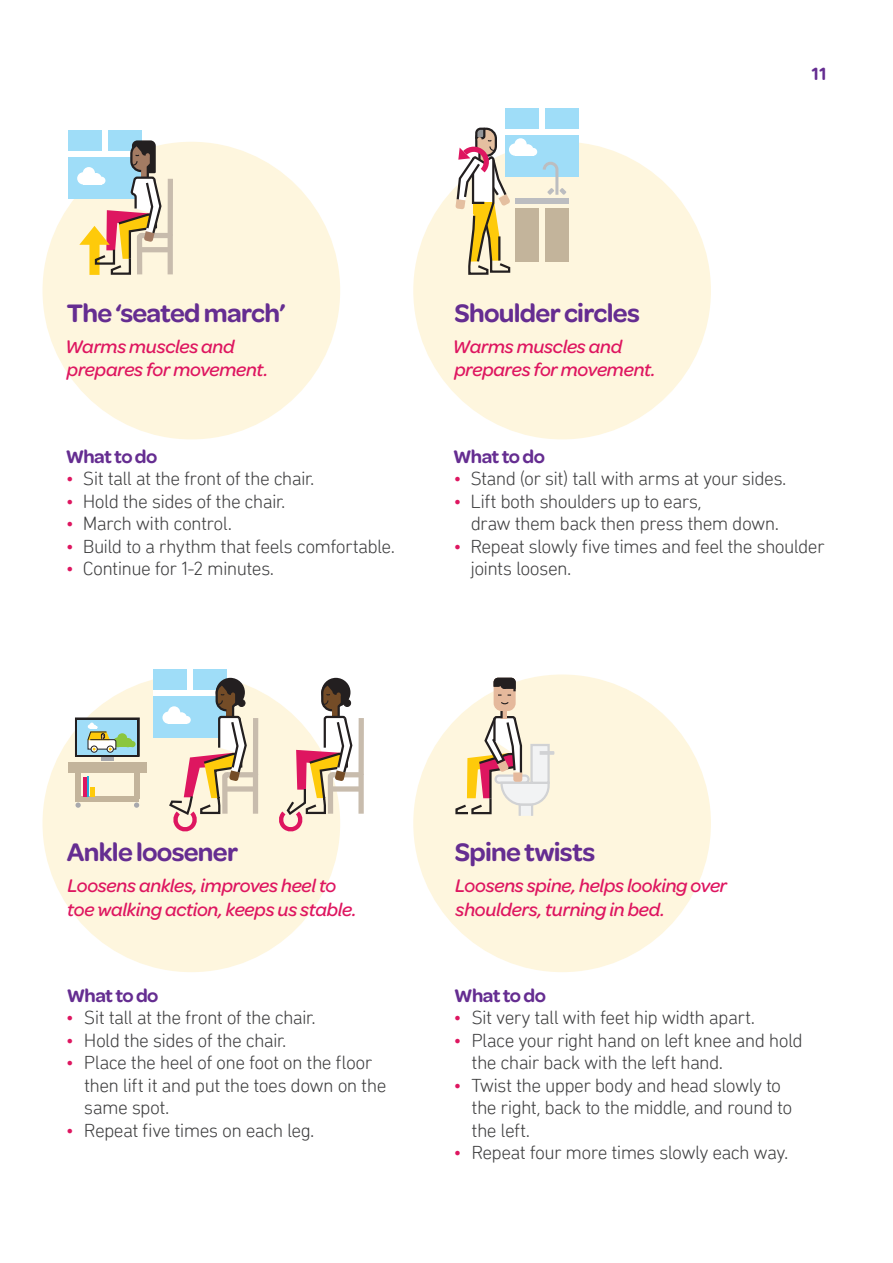
<style>
.page{position:relative;width:893px;height:1263px;background:#fff}
.page>*{position:absolute;margin:0;border:0;box-sizing:border-box;transform-origin:0 0}
.SUB-SUBHEADING{font:600 27px "Omnes Cyrillic";letter-spacing:-.025em;color:#652d91}
.BULLET_POINTS{font:300 19.5px/22.5px "DIN Next Rounded LT Pro";letter-spacing:-.035em;color:#3e3e3f}
.BENEFITS{font:italic 500 19.5px/23.4px "Omnes Cyrillic";letter-spacing:-.015em;color:#de1660}
.INSTRUCTIONS{font:600 19.5px "Omnes Cyrillic";letter-spacing:-.035em;color:#652d91}
.t1{font:700 18px "DIN Next Rounded LT Pro";color:#652d91}
.s1{color:#de1660}
</style>
<div class="page">
<div style="left:43px;top:142px;width:297px;height:297px;background:#fef6de;border-radius:50%"></div>
<div style="left:43px;top:674px;width:297px;height:298px;background:#fef6de;border-radius:50%"></div>
<div style="left:413px;top:142px;width:298px;height:297px;background:#fef6de;border-radius:50%"></div>
<div style="left:413px;top:674px;width:298px;height:298px;background:#fef6de;border-radius:50%"></div>
<div style="left:68px;top:130px;width:74px;height:69px;background:#9fddf8"></div>
<div style="left:68px;top:151px;width:74px;height:5px;background:#fff"></div>
<div style="left:102px;top:130px;width:5px;height:24px;background:#fff"></div>
<div style="left:168px;top:179px;width:5px;height:56px;background:#c8bcad"></div>
<div style="left:168px;top:235px;width:5px;height:39px;background:#c8bcad"></div>
<div style="left:142px;top:233px;width:28px;height:5px;background:#c8bcad"></div>
<div style="left:141px;top:247px;width:30px;height:5px;background:#c8bcad"></div>
<svg style="left:79px;top:139px;width:84px;height:136px"></svg>
<div style="left:77px;top:172px;width:12px;height:12px;background:#fff;border-radius:50%"></div>
<div style="left:90px;top:173px;width:12px;height:11px;background:#fff;border-radius:50%"></div>
<div style="left:98px;top:177px;width:7px;height:7px;background:#fff;border-radius:50%"></div>
<div style="left:83px;top:167px;width:12px;height:12px;background:#fff;border-radius:50%"></div>
<div style="left:83px;top:179px;width:19px;height:5px;background:#fff"></div>
<svg style="left:519px;top:815px;width:14px;height:1px"></svg>
<svg style="left:454px;top:677px;width:100px;height:138px"></svg>
<svg style="left:77px;top:720px;width:61px;height:35px"></svg>
<div style="left:75px;top:718px;width:65px;height:39px;border:1px solid #231f20"></div>
<div style="left:78px;top:720px;width:59px;height:34px;background:#9fddf8"></div>
<svg style="left:113px;top:737px;width:10px;height:10px"></svg>
<div style="left:123px;top:738px;width:10px;height:9px;background:#8bc63e;border-radius:50%"></div>
<div style="left:129px;top:741px;width:7px;height:6px;background:#8bc63e;border-radius:50%"></div>
<div style="left:117px;top:733px;width:10px;height:10px;background:#8bc63e;border-radius:50%"></div>
<hr style="left:118px;top:743px;width:15px;height:4px;background:#8bc63e">
<div style="left:153px;top:670px;width:74px;height:68px;background:#9fddf8"></div>
<div style="left:153px;top:690px;width:74px;height:5px;background:#fff"></div>
<div style="left:188px;top:670px;width:5px;height:23px;background:#fff"></div>
<div style="left:358px;top:718px;width:6px;height:57px;background:#c8bcad"></div>
<div style="left:358px;top:774px;width:6px;height:40px;background:#c8bcad"></div>
<div style="left:322px;top:679px;width:28px;height:27px;background:#231f20;border-radius:50%"></div>
<div style="left:321px;top:678px;width:29px;height:29px;border:2px solid #231f20;border-radius:50%"></div>
<div style="left:333px;top:772px;width:28px;height:5px;background:#c8bcad"></div>
<div style="left:332px;top:786px;width:30px;height:6px;background:#c8bcad"></div>
<svg style="left:162px;top:711px;width:13px;height:13px"></svg>
<div style="left:68px;top:762px;width:79px;height:11px;background:#c3b49b"></div>
<div style="left:75px;top:796px;width:64px;height:5px;background:#c3b49b"></div>
<div style="left:75px;top:769px;width:6px;height:29px;background:#c3b49b"></div>
<div style="left:134px;top:769px;width:5px;height:29px;background:#c3b49b"></div>
<svg style="left:75px;top:802px;width:6px;height:6px"></svg>
<svg style="left:134px;top:802px;width:5px;height:6px"></svg>
<hr style="left:83px;top:777px;width:4px;height:19px;background:#de1660">
<div style="left:90px;top:787px;width:5px;height:9px;background:#feca0a"></div>
<hr style="left:87px;top:776px;width:2px;height:20px;background:#24aae1">
<svg style="left:87px;top:723px;width:29px;height:29px"></svg>
<svg style="left:274px;top:682px;width:80px;height:150px"></svg>
<div style="left:253px;top:718px;width:5px;height:57px;background:#c8bcad"></div>
<div style="left:253px;top:774px;width:5px;height:40px;background:#c8bcad"></div>
<div style="left:217px;top:679px;width:27px;height:27px;background:#231f20;border-radius:50%"></div>
<div style="left:216px;top:678px;width:29px;height:29px;border:2px solid #231f20;border-radius:50%"></div>
<div style="left:227px;top:772px;width:29px;height:5px;background:#c8bcad"></div>
<div style="left:226px;top:786px;width:31px;height:6px;background:#c8bcad"></div>
<svg style="left:168px;top:682px;width:80px;height:150px"></svg>
<svg style="left:101px;top:758px;width:13px;height:3px"></svg>
<div style="left:505px;top:109px;width:74px;height:68px;background:#9fddf8"></div>
<div style="left:505px;top:129px;width:74px;height:5px;background:#fff"></div>
<div style="left:540px;top:109px;width:5px;height:23px;background:#fff"></div>
<div style="left:509px;top:143px;width:12px;height:13px;background:#fff;border-radius:50%"></div>
<div style="left:522px;top:144px;width:11px;height:12px;background:#fff;border-radius:50%"></div>
<div style="left:529px;top:148px;width:8px;height:8px;background:#fff;border-radius:50%"></div>
<div style="left:514px;top:138px;width:13px;height:13px;background:#fff;border-radius:50%"></div>
<div style="left:515px;top:150px;width:18px;height:6px;background:#fff"></div>
<svg style="left:455px;top:127px;width:56px;height:148px"></svg>
<div style="left:516px;top:209px;width:23px;height:53px;background:#c3b49b"></div>
<div style="left:545px;top:209px;width:24px;height:53px;background:#c3b49b"></div>
<svg style="left:542px;top:161px;width:24px;height:34px"></svg>
<div style="left:516px;top:198px;width:53px;height:5px;background:#bcbdc0"></div>
<p class="t1" style="left:811px;top:64px;width:19px">11</p>
<h3 class="SUB-SUBHEADING" style="left:67px;top:299px;width:220px">The ‘seated march’</h3>
<p class="BENEFITS" style="left:65px;top:335px;width:205px">Warms muscles and prepares for movement.</p>
<p class="INSTRUCTIONS" style="left:66px;top:445px;width:93px">What to do</p>
<h6 class="BULLET_POINTS" style="left:66px;top:467px;width:250px"><span class="s1">•</span> Sit tall at the front of the chair.</h6>
<h6 class="BULLET_POINTS" style="left:66px;top:489px;width:221px"><span class="s1">•</span> Hold the sides of the chair.</h6>
<h6 class="BULLET_POINTS" style="left:66px;top:512px;width:167px"><span class="s1">•</span> March with control.</h6>
<h6 class="BULLET_POINTS" style="left:66px;top:534px;width:330px"><span class="s1">•</span> Build to a rhythm that feels comfortable.</h6>
<h6 class="BULLET_POINTS" style="left:66px;top:557px;width:209px"><span class="s1">•</span> Continue for 1-2 minutes.</h6>
<h3 class="SUB-SUBHEADING" style="left:454px;top:299px;width:187px">Shoulder circles</h3>
<p class="BENEFITS" style="left:453px;top:335px;width:205px">Warms muscles and prepares for movement.</p>
<p class="INSTRUCTIONS" style="left:453px;top:445px;width:93px">What to do</p>
<h6 class="BULLET_POINTS" style="left:454px;top:467px;width:334px"><span class="s1">•</span> Stand (or sit) tall with arms at your sides.</h6>
<h6 class="BULLET_POINTS" style="left:471px;top:489px;width:310px;text-indent:-17px"><span class="s1">•</span> Lift both shoulders up to ears,<br>draw them back then press them down.</h6>
<h6 class="BULLET_POINTS" style="left:470px;top:534px;width:356px;text-indent:-17px"><span class="s1">•</span> Repeat slowly five times and feel the shoulder joints loosen.</h6>
<h3 class="SUB-SUBHEADING" style="left:67px;top:838px;width:173px">Ankle loosener</h3>
<h3 class="SUB-SUBHEADING" style="left:455px;top:838px;width:142px">Spine twists</h3>
<p class="BENEFITS" style="left:67px;top:874px;width:291px">Loosens ankles, improves heel to toe walking action, keeps us stable.</p>
<p class="BENEFITS" style="left:455px;top:874px;width:274px">Loosens spine, helps looking over shoulders, turning in bed.</p>
<p class="INSTRUCTIONS" style="left:67px;top:985px;width:93px">What to do</p>
<h6 class="BULLET_POINTS" style="left:66px;top:1006px;width:251px"><span class="s1">•</span> Sit tall at the front of the chair.</h6>
<h6 class="BULLET_POINTS" style="left:66px;top:1029px;width:222px"><span class="s1">•</span> Hold the sides of the chair.</h6>
<h6 class="BULLET_POINTS" style="left:84px;top:1051px;width:304px;text-indent:-18px"><span class="s1">•</span> Place the heel of one foot on the floor then lift it and put the toes down on the same spot.</h6>
<h6 class="BULLET_POINTS" style="left:66px;top:1119px;width:250px"><span class="s1">•</span> Repeat five times on each leg.</h6>
<p class="INSTRUCTIONS" style="left:454px;top:985px;width:93px">What to do</p>
<h6 class="BULLET_POINTS" style="left:454px;top:1006px;width:303px"><span class="s1">•</span> Sit very tall with feet hip width apart.</h6>
<h6 class="BULLET_POINTS" style="left:472px;top:1029px;width:333px;text-indent:-18px"><span class="s1">•</span> Place your right hand on left knee and hold the chair back with the left hand.</h6>
<h6 class="BULLET_POINTS" style="left:472px;top:1074px;width:322px;text-indent:-18px"><span class="s1">•</span> Twist the upper body and head slowly to the right, back to the middle, and round to the left.</h6>
<h6 class="BULLET_POINTS" style="left:454px;top:1141px;width:336px"><span class="s1">•</span> Repeat four more times slowly each way.</h6>
</div>
